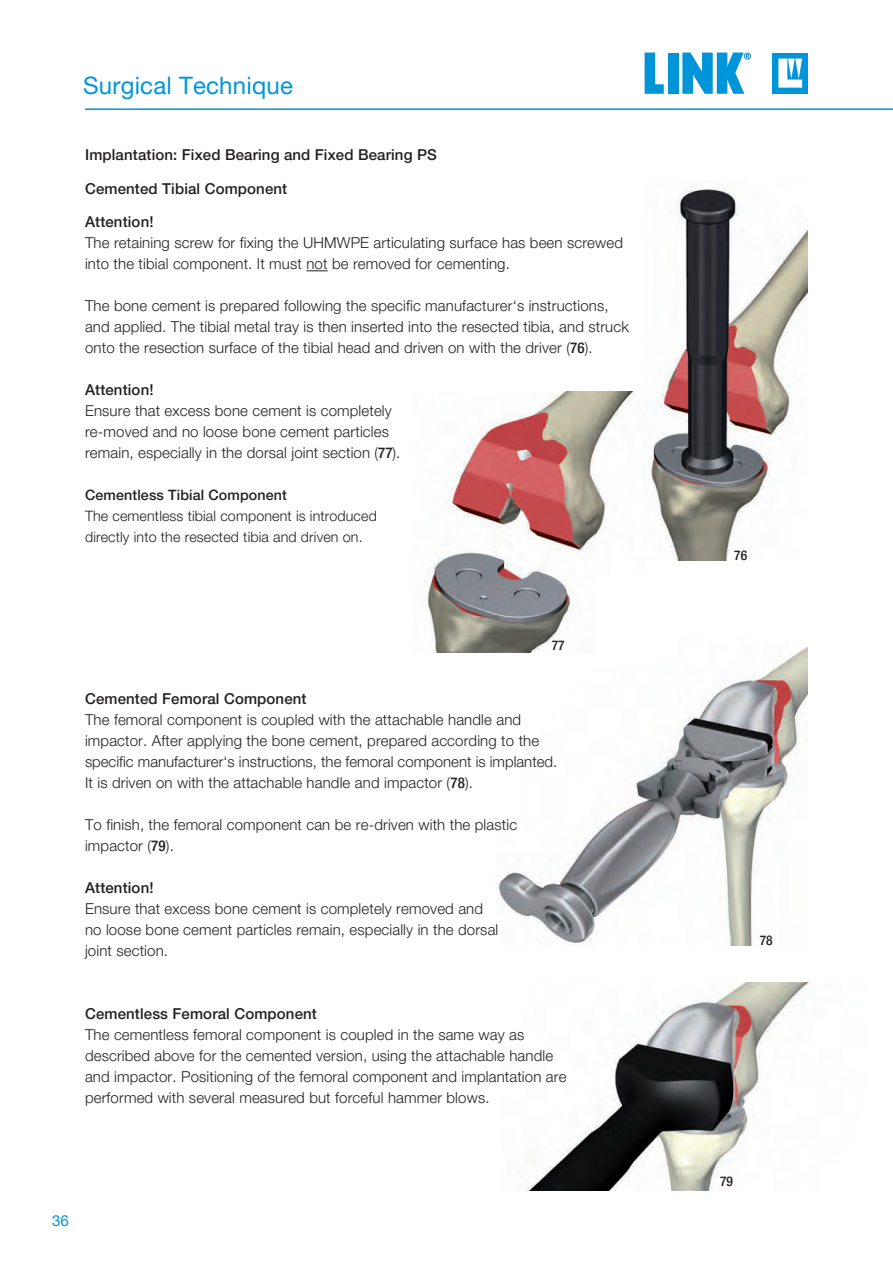
<style>
.page{position:relative;width:893px;height:1263px;background:#fff}
.page>*{position:absolute;margin:0;border:0;box-sizing:border-box;transform-origin:0 0}
.t1{font:24px "Helvetica Neue LT Pro";letter-spacing:.01em;color:#0095d9}
.t2{font:300 15px/21px "Helvetica Neue LT Pro";letter-spacing:.01em;color:#231f20}
.t3{font:500 15px "Helvetica Neue LT Pro";letter-spacing:.01em;color:#231f20}
.t4{font:15px "Helvetica Neue LT Pro";color:#0095d9}
.t5{font:300 14.25px/21px "Helvetica Neue LT Pro";letter-spacing:.01em;color:#231f20}
.t6{font:500 14.25px "Helvetica Neue LT Pro";letter-spacing:.01em;color:#231f20}
.t7{font:500 condensed 13.5px "Helvetica Neue LT Pro";color:#231f20}
.s1{font-weight:500;font-stretch:condensed}
</style>
<div class="page">
<img style="left:526px;top:982px;width:284px;height:209px">
<img style="left:495px;top:646px;width:313px;height:299px">
<img style="left:425px;top:392px;width:219px;height:260px">
<img style="left:649px;top:186px;width:159px;height:374px">
<svg style="left:306px;top:270px;width:22px;height:1px"></svg>
<hr style="left:85px;top:108px;width:808px;height:2px;background:#0095d9">
<div style="left:773px;top:53px;width:35px;height:41px;background:#0095d9"></div>
<svg style="left:778px;top:59px;width:24px;height:29px"></svg>
<svg style="left:645px;top:53px;width:18px;height:41px"></svg>
<div style="left:668px;top:53px;width:10px;height:41px;background:#0095d9"></div>
<svg style="left:683px;top:53px;width:68px;height:41px"></svg>
<h1 class="t1" style="left:83px;top:70px;width:211px">Surgical Technique</h1>
<p class="t3" style="left:85px;top:145px;width:353px">Implantation: Fixed Bearing and Fixed Bearing PS</p>
<p class="t3" style="left:85px;top:179px;width:204px">Cemented Tibial Component</p>
<p class="t3" style="left:85px;top:213px;width:70px">Attention!</p>
<p class="t2" style="left:85px;top:232px;width:539px">The retaining screw for fixing the UHMWPE articulating surface has been screwed into the tibial component. It must not be removed for cementing.</p>
<p class="t2" style="left:85px;top:295px;width:545px">The bone cement is prepared following the specific manufacturer‘s instructions, and applied. The tibial metal tray is then inserted into the resected tibia, and struck onto the resection surface of the tibial head and driven on with the driver (<span class="s1">76</span>).</p>
<p class="t3" style="left:85px;top:381px;width:70px">Attention!</p>
<p class="t2" style="left:85px;top:400px;width:317px">Ensure that excess bone cement is completely re-moved and no loose bone cement particles remain, especially in the dorsal joint section (<span class="s1">77</span>).</p>
<p class="t6" style="left:85px;top:487px;width:203px">Cementless Tibial Component</p>
<p class="t5" style="left:85px;top:505px;width:293px">The cementless tibial component is introduced directly into the resected tibia and driven on.</p>
<p class="t7" style="left:552px;top:637px;width:14px">77</p>
<p class="t3" style="left:85px;top:689px;width:223px">Cemented Femoral Component</p>
<p class="t2" style="left:85px;top:709px;width:474px">The femoral component is coupled with the attachable handle and impactor. After applying the bone cement, prepared according to the specific manufacturer‘s instructions, the femoral component is implanted.<br>It is driven on with the attachable handle and impactor (<span class="s1">78</span>).</p>
<p class="t2" style="left:85px;top:814px;width:434px">To finish, the femoral component can be re-driven with the plastic impactor (<span class="s1">79</span>).</p>
<p class="t3" style="left:85px;top:878px;width:70px">Attention!</p>
<p class="t2" style="left:85px;top:898px;width:415px">Ensure that excess bone cement is completely removed and no loose bone cement particles remain, especially in the dorsal joint section.</p>
<p class="t3" style="left:85px;top:1004px;width:233px">Cementless Femoral Component</p>
<p class="t2" style="left:85px;top:1024px;width:483px">The cementless femoral component is coupled in the same way as described above for the cemented version, using the attachable handle and impactor. Positioning of the femoral component and implantation are performed with several measured but forceful hammer blows.</p>
<p class="t4" style="left:52px;top:1211px;width:18px">36</p>
<p class="t7" style="left:734px;top:547px;width:14px">76</p>
<p class="t7" style="left:760px;top:932px;width:14px">78</p>
<p class="t7" style="left:720px;top:1173px;width:14px">79</p>
</div>
